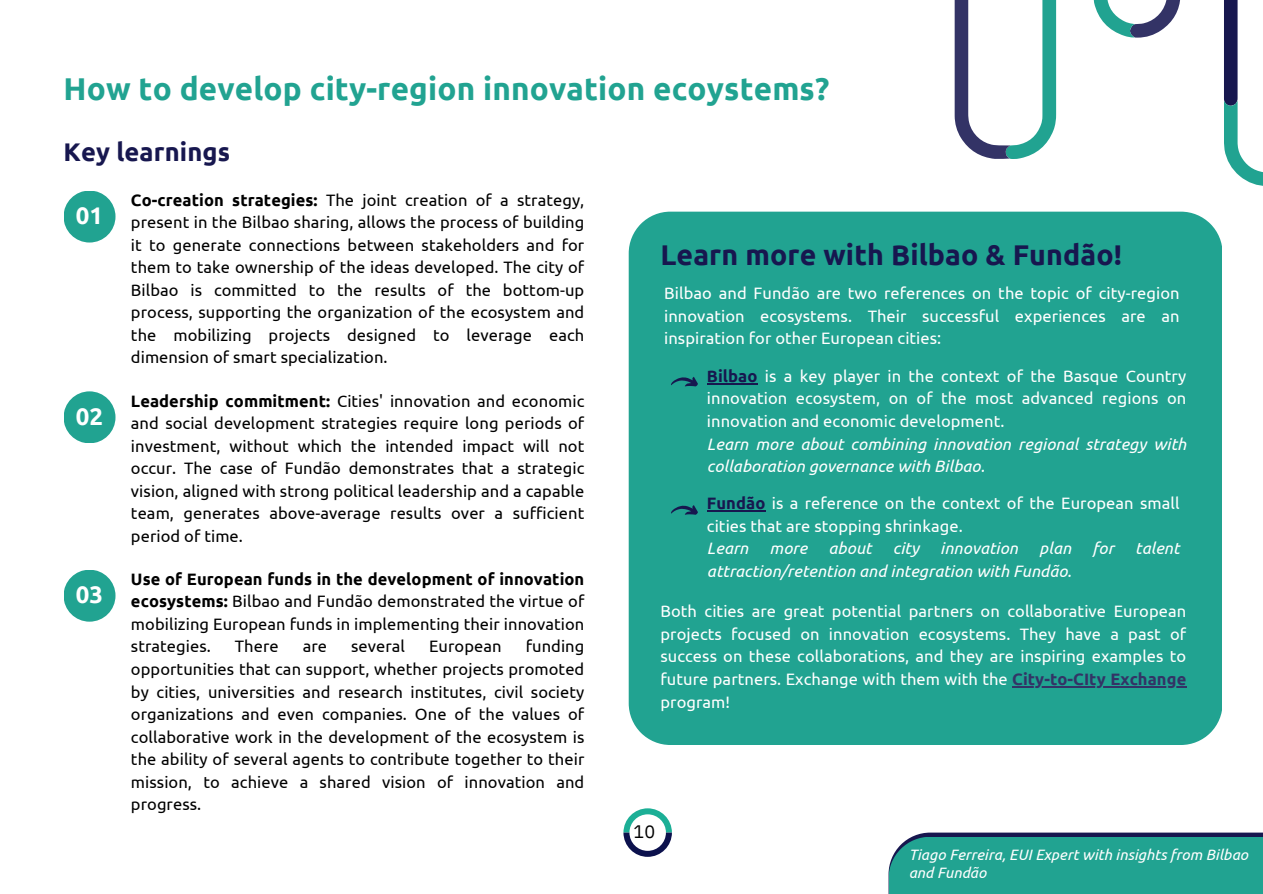
<style>
.page{position:relative;width:1263px;height:894px;background:#fff}
.page>*{position:absolute;margin:0;border:0;box-sizing:border-box;transform-origin:0 0}
.t1{font:700 31.5px "Ubuntu";letter-spacing:.005em;color:#21a391}
.t2{font:700 28.5px "Ubuntu";letter-spacing:.005em;color:#17174f}
.t3{font:700 25.5px "Ubuntu";letter-spacing:.005em;color:#17174f}
.t4{font:700 24px "Ubuntu";color:#fff}
.t5{font:18px "IBM Plex Sans";color:#000}
.t6{font:16.5px/22.5px "Ubuntu";letter-spacing:.005em;color:#000;text-align:justify}
.t7{font:16.5px/22.5px "Ubuntu";letter-spacing:.005em;color:#fff;text-align:justify}
.t8{font:italic 16.5px/22.5px "Ubuntu";letter-spacing:.005em;color:#fff}
.t9{font:italic 15px/18px "Ubuntu";letter-spacing:.005em;color:#fff}
.s1{font-weight:700}
.s2{font-weight:700;color:#17174f}
.s3{font-weight:700;color:#336}
</style>
<div class="page">
<svg style="left:623px;top:808px;width:49px;height:48px"></svg>
<div style="left:64px;top:190px;width:51px;height:52px;background:#21a391;border-radius:50%"></div>
<div style="left:64px;top:391px;width:51px;height:52px;background:#21a391;border-radius:50%"></div>
<div style="left:64px;top:569px;width:51px;height:52px;background:#21a391;border-radius:50%"></div>
<div style="left:629px;top:211px;width:593px;height:533px;background:#21a391"></div>
<svg style="left:671px;top:376px;width:27px;height:10px"></svg>
<hr style="left:707px;top:383px;width:51px;height:1px;background:#17174f">
<hr style="left:707px;top:510px;width:58px;height:1px;background:#17174f">
<hr style="left:1012px;top:686px;width:174px;height:1px;background:#336">
<svg style="left:671px;top:505px;width:27px;height:9px"></svg>
<div style="left:888px;top:832px;width:375px;height:61px;background:#17174f"></div>
<div style="left:888px;top:836px;width:375px;height:57px;background:#21a391"></div>
<svg style="left:1224px;top:0;width:13px;height:100px"></svg>
<svg style="left:1224px;top:100px;width:39px;height:86px"></svg>
<svg style="left:1093px;top:0;width:87px;height:38px"></svg>
<svg style="left:955px;top:0;width:101px;height:159px"></svg>
<p class="t1" style="left:64px;top:71px;width:767px">How to develop city-region innovation ecoystems?</p>
<p class="t3" style="left:64px;top:137px;width:168px">Key learnings</p>
<h1 class="t4" style="left:76px;top:202px;width:29px">01</h1>
<h2 class="t4" style="left:76px;top:402px;width:29px">02</h2>
<p class="t4" style="left:76px;top:581px;width:29px">03</p>
<h1 class="t6" style="left:131px;top:188px;width:455px"><span class="s1">Co-creation strategies:</span> The joint creation of a strategy, present in the Bilbao sharing, allows the process of building it to generate connections between stakeholders and for them to take ownership of the ideas developed. The city of Bilbao is committed to the results of the bottom-up process, supporting the organization of the ecosystem and the mobilizing projects designed to leverage each dimension of smart specialization.</h1>
<p class="t6" style="left:131px;top:389px;width:455px"><span class="s1">Leadership commitment:</span> Cities' innovation and economic and social development strategies require long periods of investment, without which the intended impact will not occur. The case of Fundão demonstrates that a strategic vision, aligned with strong political leadership and a capable team, generates above-average results over a sufficient period of time.</p>
<p class="t6" style="left:131px;top:567px;width:455px"><span class="s1">Use of European funds in the development of innovation ecosystems:</span> Bilbao and Fundão demonstrated the virtue of mobilizing European funds in implementing their innovation strategies.</p>
<p class="t6" style="left:131px;top:635px;width:455px;text-indent:395px">funding opportunities that can support, whether projects promoted by cities, universities and research institutes, civil society organizations and even companies. One of the values of collaborative work in the development of the ecosystem is the ability of several agents to contribute together to their mission, to achieve a shared vision of innovation and progress.</p>
<p class="t6" style="left:235px;top:635px;width:45px">There</p>
<p class="t6" style="left:303px;top:635px;width:26px">are</p>
<p class="t6" style="left:351px;top:635px;width:56px">several</p>
<p class="t6" style="left:429px;top:635px;width:74px">European</p>
<p class="t2" style="left:660px;top:238px;width:463px">Learn more with Bilbao &amp; Fundão!</p>
<p class="t7" style="left:664px;top:282px;width:517px">Bilbao and Fundão are two references on the topic of city-region innovation ecosystems. Their successful experiences are an inspiration for other European cities:</p>
<p class="t7" style="left:707px;top:364px;width:481px"><span class="s2">Bilbao</span> is a key player in the context of the Basque Country innovation ecosystem, on of the most advanced regions on innovation and economic development.</p>
<p class="t8" style="left:707px;top:432px;width:481px">Learn more about combining innovation regional strategy with collaboration governance with Bilbao.</p>
<p class="t7" style="left:707px;top:491px;width:474px"><span class="s2">Fundão</span> is a reference on the context of the European small cities that are stopping shrinkage.</p>
<p class="t8" style="left:707px;top:536px;width:43px">Learn</p>
<p class="t8" style="left:770px;top:536px;width:39px">more</p>
<p class="t8" style="left:829px;top:536px;width:45px">about</p>
<p class="t8" style="left:893px;top:536px;width:28px">city</p>
<p class="t8" style="left:940px;top:536px;width:79px">innovation</p>
<p class="t8" style="left:1039px;top:536px;width:33px">plan</p>
<p class="t8" style="left:1092px;top:536px;width:23px">for</p>
<p class="t8" style="left:1135px;top:536px;width:46px">talent</p>
<p class="t8" style="left:707px;top:559px;width:366px">attraction/retention and integration with Fundão.</p>
<p class="t7" style="left:660px;top:600px;width:527px">Both cities are great potential partners on collaborative European projects focused on innovation ecosystems. They have a past of success on these collaborations, and they are inspiring examples to future partners. Exchange with them with the <span class="s3">City-to-CIty Exchange</span></p>
<p class="t7" style="left:660px;top:690px;width:71px">program!</p>
<p class="t5" style="left:634px;top:819px;width:23px">10</p>
<p class="t9" style="left:909px;top:845px;width:341px">Tiago Ferreira, EUI Expert with insights from Bilbao and Fundão</p>
</div>
